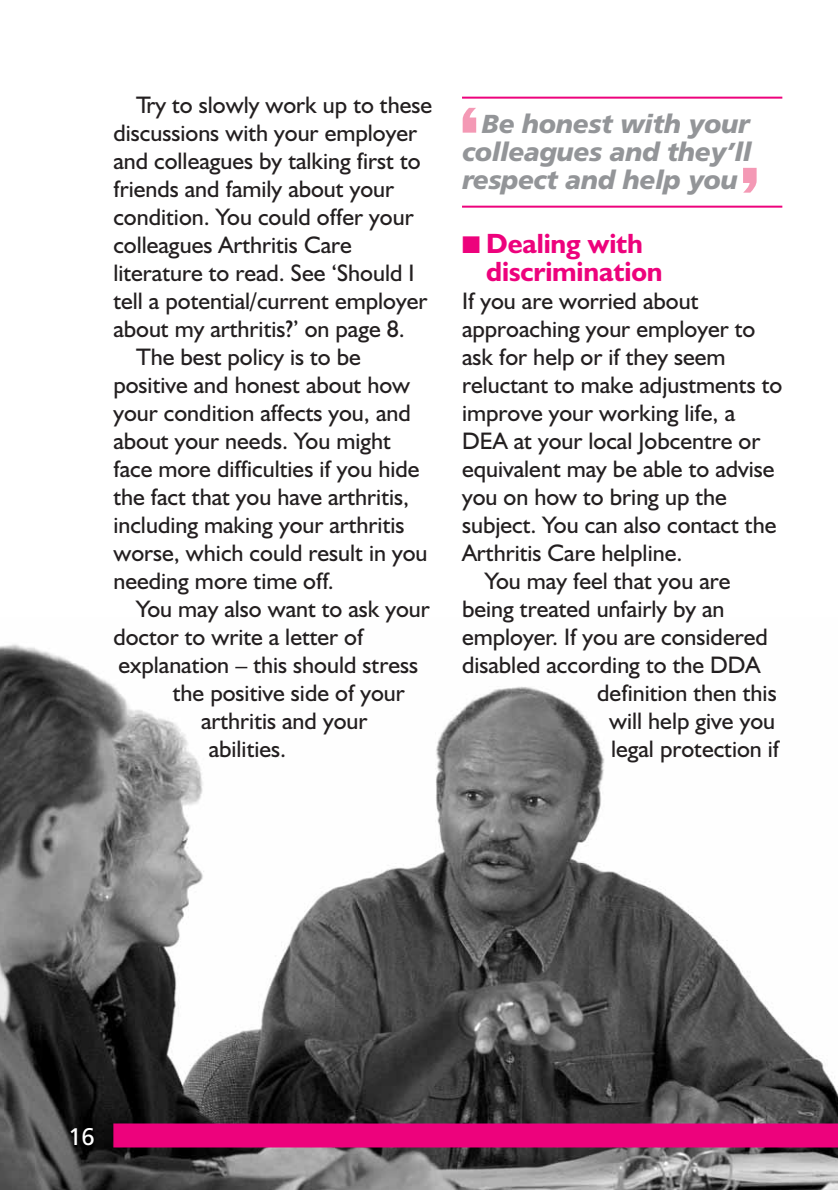
<style>
.page{position:relative;width:838px;height:1190px;background:#fff}
.page>*{position:absolute;margin:0;border:0;box-sizing:border-box;transform-origin:0 0}
.t1{font:88px "Helvetica Inserat";color:#f499b5}
.t2{font:700 28px/28px "Humanist 521 BT";letter-spacing:-.005em;color:#ed027c}
.t3{font:italic 900 26px/28px "Frutiger";letter-spacing:-.01em;color:#939598;text-align:justify}
.t4{font:24px "Humanist 521 BT";color:#231f20}
.t5{font:24px "Frutiger";color:#fff}
</style>
<div class="page">
<img style="left:0;top:644px;width:838px;height:546px">
<hr style="left:462px;top:97px;width:320px;height:2px;background:#ed027c">
<hr style="left:462px;top:206px;width:320px;height:2px;background:#ed027c">
<div style="left:113px;top:1124px;width:725px;height:24px;background:#ed027c"></div>
<p class="t4" style="left:136px;top:96px;width:298px">Try to slowly work up to these</p>
<p class="t4" style="left:113px;top:124px;width:305px">discussions with your employer</p>
<p class="t4" style="left:113px;top:152px;width:309px">and colleagues by talking first to</p>
<p class="t4" style="left:113px;top:180px;width:282px">friends and family about your</p>
<p class="t4" style="left:113px;top:208px;width:302px">condition. You could offer your</p>
<p class="t4" style="left:113px;top:236px;width:240px">colleagues Arthritis Care</p>
<p class="t4" style="left:113px;top:264px;width:303px">literature to read. See ‘Should I</p>
<p class="t4" style="left:113px;top:292px;width:316px">tell a potential/current employer</p>
<p class="t4" style="left:113px;top:320px;width:293px">about my arthritis?’ on page 8.</p>
<p class="t4" style="left:136px;top:348px;width:226px">The best policy is to be</p>
<p class="t4" style="left:113px;top:376px;width:298px">positive and honest about how</p>
<p class="t4" style="left:113px;top:404px;width:299px">your condition affects you, and</p>
<p class="t4" style="left:113px;top:432px;width:279px">about your needs. You might</p>
<p class="t4" style="left:113px;top:460px;width:308px">face more difficulties if you hide</p>
<p class="t4" style="left:113px;top:488px;width:297px">the fact that you have arthritis,</p>
<p class="t4" style="left:113px;top:516px;width:293px">including making your arthritis</p>
<p class="t4" style="left:113px;top:544px;width:316px">worse, which could result in you</p>
<p class="t4" style="left:113px;top:572px;width:222px">needing more time off.</p>
<p class="t4" style="left:136px;top:600px;width:295px">You may also want to ask your</p>
<p class="t4" style="left:113px;top:628px;width:252px">doctor to write a letter of</p>
<p class="t4" style="left:118px;top:656px;width:301px">explanation – this should stress</p>
<p class="t4" style="left:173px;top:684px;width:233px">the positive side of your</p>
<p class="t4" style="left:201px;top:712px;width:168px">arthritis and your</p>
<p class="t4" style="left:209px;top:740px;width:79px">abilities.</p>
<h1 class="t1" style="left:457px;top:108px;width:26px">‘</h1>
<p class="t3" style="left:462px;top:112px;width:291px;text-indent:20px">Be honest with your colleagues and they’ll respect and help you</p>
<h1 class="t1" style="left:738px;top:168px;width:26px">’</h1>
<p class="t2" style="left:486px;top:232px;width:178px;text-indent:-24px">■ Dealing with discrimination</p>
<p class="t4" style="left:462px;top:292px;width:238px">If you are worried about</p>
<p class="t4" style="left:462px;top:320px;width:295px">approaching your employer to</p>
<p class="t4" style="left:462px;top:348px;width:265px">ask for help or if they seem</p>
<p class="t4" style="left:462px;top:376px;width:322px">reluctant to make adjustments to</p>
<p class="t4" style="left:462px;top:404px;width:275px">improve your working life, a</p>
<p class="t4" style="left:462px;top:432px;width:300px">DEA at your local Jobcentre or</p>
<p class="t4" style="left:462px;top:460px;width:314px">equivalent may be able to advise</p>
<p class="t4" style="left:462px;top:488px;width:266px">you on how to bring up the</p>
<p class="t4" style="left:462px;top:516px;width:316px">subject. You can also contact the</p>
<p class="t4" style="left:462px;top:544px;width:222px">Arthritis Care helpline.</p>
<p class="t4" style="left:485px;top:572px;width:247px">You may feel that you are</p>
<p class="t4" style="left:462px;top:600px;width:264px">being treated unfairly by an</p>
<p class="t4" style="left:462px;top:628px;width:307px">employer. If you are considered</p>
<p class="t4" style="left:462px;top:656px;width:300px">disabled according to the DDA</p>
<p class="t4" style="left:597px;top:684px;width:181px">definition then this</p>
<p class="t4" style="left:609px;top:712px;width:168px">will help give you</p>
<p class="t4" style="left:611px;top:740px;width:170px">legal protection if</p>
<p class="t5" style="left:68px;top:1127px;width:28px">16</p>
</div>
